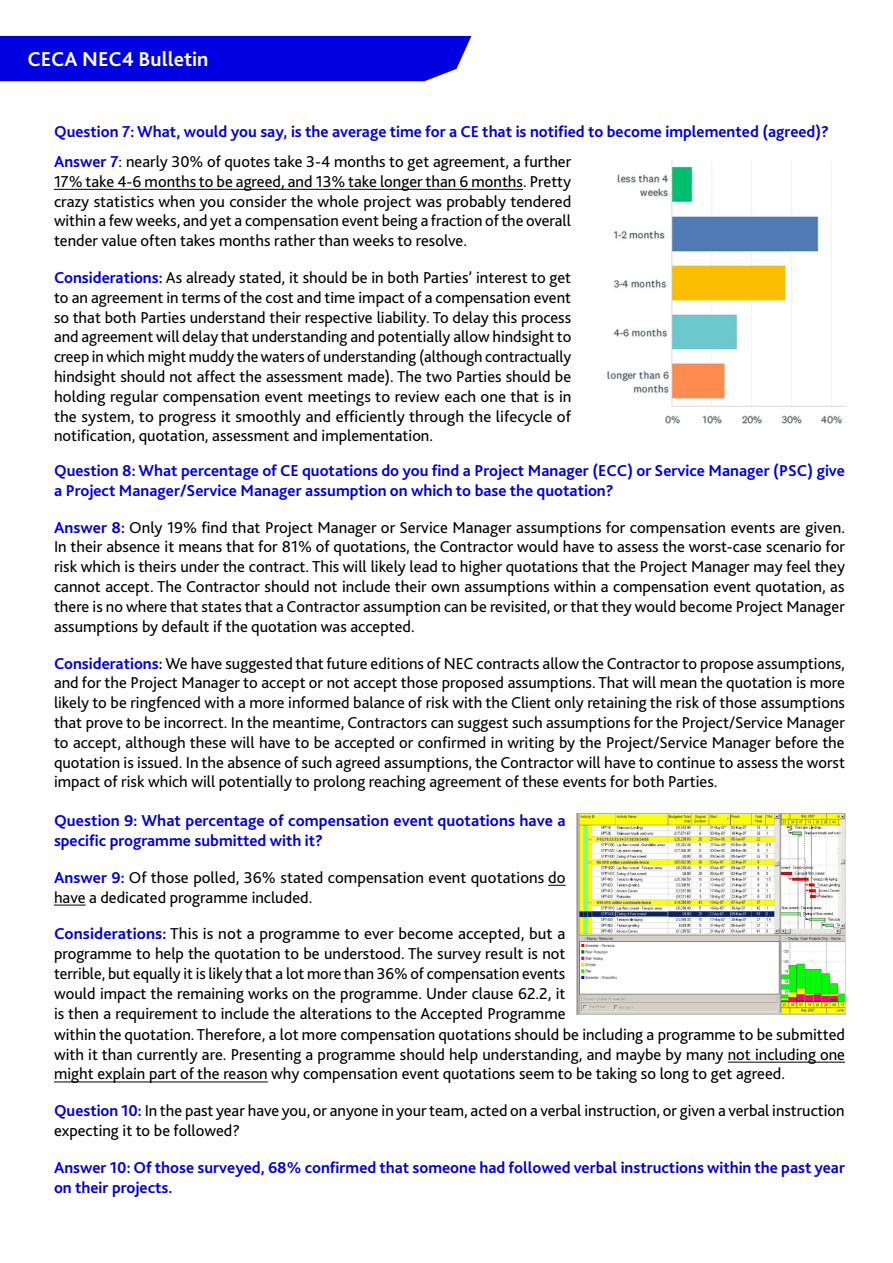
<style>
.page{position:relative;width:893px;height:1263px;background:#fff}
.page>*{position:absolute;margin:0;border:0;box-sizing:border-box;transform-origin:0 0}
.t1{font:700 21px "Bliss 2";color:#fff}
.t2{font:16.5px/19.8px "Bliss 2";color:#000;text-align:justify}
.t3{font:700 16.5px/19.8px "Bliss 2";color:#0000e1}
.s1{font-weight:400;color:#000}
.s2{font-weight:700;color:#0000e1}
</style>
<div class="page">
<img style="left:607px;top:160px;width:238px;height:264px">
<div style="left:0;top:36px;width:471px;height:45px;background:#0000e1"></div>
<hr style="left:54px;top:189px;width:469px;height:1px;background:#000">
<img style="left:576px;top:814px;width:269px;height:201px">
<svg style="left:548px;top:885px;width:18px;height:1px"></svg>
<hr style="left:54px;top:905px;width:32px;height:1px;background:#000">
<hr style="left:728px;top:1062px;width:117px;height:1px;background:#000">
<hr style="left:54px;top:1081px;width:214px;height:1px;background:#000">
<p class="t1" style="left:28px;top:46px;width:182px">CECA NEC4 Bulletin</p>
<p class="t3" style="left:54px;top:117px;width:777px;line-height:29.8px">Question 7: What, would you say, is the average time for a CE that is notified to become implemented (agreed)?<br>Answer 7<span class="s1">: nearly 30% of quotes take 3-4 months to get agreement, a further</span></p>
<p class="t2" style="left:54px;top:171px;width:519px">17% take 4-6 months to be agreed, and 13% take longer than 6 months. Pretty crazy statistics when you consider the whole project was probably tendered within a few weeks, and yet a compensation event being a fraction of the overall tender value often takes months rather than weeks to resolve.</p>
<p class="t2" style="left:54px;top:268px;width:519px"><span class="s2">Considerations:</span> As already stated, it should be in both Parties’ interest to get to an agreement in terms of the cost and time impact of a compensation event so that both Parties understand their respective liability. To delay this process and agreement will delay that understanding and potentially allow hindsight to creep in which might muddy the waters of understanding (although contractually hindsight should not affect the assessment made). The two Parties should be holding regular compensation event meetings to review each one that is in the system, to progress it smoothly and efficiently through the lifecycle of notification, quotation, assessment and implementation.</p>
<p class="t3" style="left:54px;top:461px;width:792px">Question 8: What percentage of CE quotations do you find a Project Manager (ECC) or Service Manager (PSC) give a Project Manager/Service Manager assumption on which to base the quotation?</p>
<p class="t2" style="left:54px;top:517px;width:792px"><span class="s2">Answer 8:</span> Only 19% find that Project Manager or Service Manager assumptions for compensation events are given.<br>In their absence it means that for 81% of quotations, the Contractor would have to assess the worst-case scenario for risk which is theirs under the contract. This will likely lead to higher quotations that the Project Manager may feel they cannot accept. The Contractor should not include their own assumptions within a compensation event quotation, as there is no where that states that a Contractor assumption can be revisited, or that they would become Project Manager assumptions by default if the quotation was accepted.</p>
<p class="t2" style="left:54px;top:653px;width:792px"><span class="s2">Considerations:</span> We have suggested that future editions of NEC contracts allow the Contractor to propose assumptions, and for the Project Manager to accept or not accept those proposed assumptions. That will mean the quotation is more likely to be ringfenced with a more informed balance of risk with the Client only retaining the risk of those assumptions that prove to be incorrect. In the meantime, Contractors can suggest such assumptions for the Project/Service Manager to accept, although these will have to be accepted or confirmed in writing by the Project/Service Manager before the quotation is issued. In the absence of such agreed assumptions, the Contractor will have to continue to assess the worst impact of risk which will potentially to prolong reaching agreement of these events for both Parties.</p>
<p class="t3" style="left:54px;top:811px;width:513px">Question 9: What percentage of compensation event quotations have a specific programme submitted with it?</p>
<p class="t2" style="left:54px;top:867px;width:513px"><span class="s2">Answer 9:</span> Of those polled, 36% stated compensation event quotations do have a dedicated programme included.</p>
<p class="t2" style="left:54px;top:924px;width:793px;text-align:left"><span class="s2">Considerations:</span> This is not a programme to ever become accepted, but a<br>programme to help the quotation to be understood. The survey result is not<br>terrible, but equally it is likely that a lot more than 36% of compensation events<br>would impact the remaining works on the programme. Under clause 62.2, it<br>is then a requirement to include the alterations to the Accepted Programme<br>within the quotation. Therefore, a lot more compensation quotations should be including a programme to be submitted with it than currently are. Presenting a programme should help understanding, and maybe by many not including one might explain part of the reason why compensation event quotations seem to be taking so long to get agreed.</p>
<p class="t2" style="left:54px;top:1101px;width:792px"><span class="s2">Question 10:</span> In the past year have you, or anyone in your team, acted on a verbal instruction, or given a verbal instruction expecting it to be followed?</p>
<p class="t3" style="left:54px;top:1157px;width:792px">Answer 10: Of those surveyed, 68% confirmed that someone had followed verbal instructions within the past year on their projects.</p>
</div>
